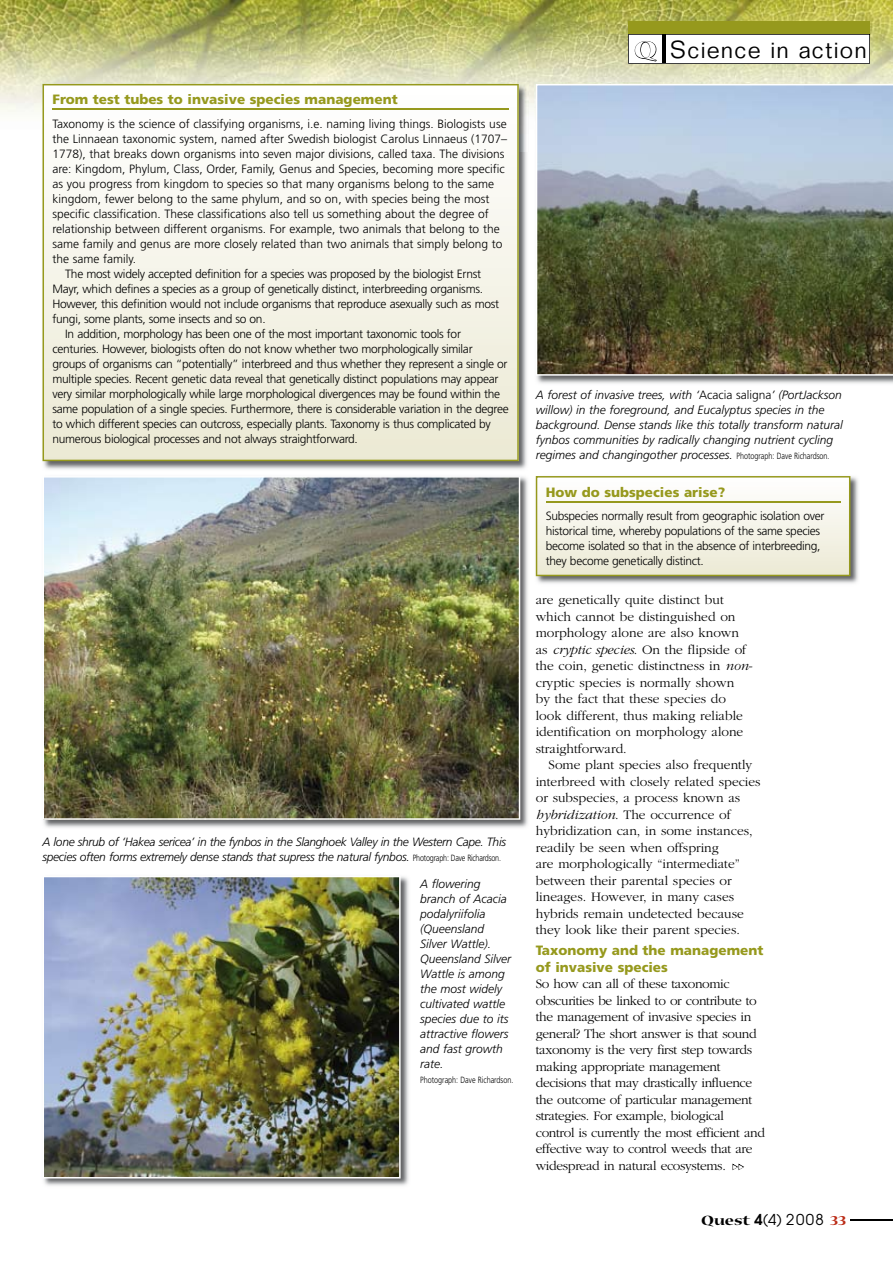
<style>
.page{position:relative;width:893px;height:1263px;background:#fff}
.page>*{position:absolute;margin:0;border:0;box-sizing:border-box;transform-origin:0 0}
.t1{font:300 24px "Folio";letter-spacing:.05em;color:#000}
.t2{font:15px "Avant Garde";color:#000}
.t3{font:300 13.5px/16.5px "Garamond";color:#000}
.t4{font:300 13.5px/16.5px "Garamond";letter-spacing:-.025em;color:#000}
.t5{font:900 13.5px/16.5px "Frutiger";color:#96991d}
.t6{font:300 12px/15px "Frutiger";letter-spacing:-.025em;color:#000}
.t7{font:300 12px "Frutiger";color:#000}
.t8{font:italic 300 12px/15px "Frutiger";color:#000}
.t9{font:italic 300 12px/15px "Frutiger";letter-spacing:-.025em;color:#000}
.t10{font:300 9px "Frutiger";color:#000;scale:.8 1}
.s1{font-style:normal;font-size:9px}
.s2{font-family:"Nueva MM";font-weight:400;font-size:27px;color:#fff}
.s3{font-style:normal}
.s4{font-style:italic}
.s5{font-family:"Nueva MM"}
.s6{font-weight:600}
.s7{font-family:"Nueva MM";color:#bb2b16}
</style>
<div class="page">
<hr style="left:850px;top:1219px;width:43px;height:2px;background:#000">
<img style="left:0;top:0;width:893px;height:116px">
<div style="left:628px;top:21px;width:242px;height:14px;background:#96991d"></div>
<svg style="left:628px;top:34px;width:242px;height:30px"></svg>
<img style="left:41px;top:82px;width:487px;height:388px">
<svg style="left:43px;top:84px;width:476px;height:377px"></svg>
<img style="left:43px;top:476px;width:485px;height:352px">
<img style="left:43px;top:476px;width:477px;height:344px">
<img style="left:43px;top:876px;width:366px;height:310px">
<img style="left:43px;top:876px;width:358px;height:302px">
<img style="left:535px;top:476px;width:323px;height:108px">
<svg style="left:536px;top:476px;width:314px;height:100px"></svg>
<img style="left:534px;top:82px;width:359px;height:302px">
<svg style="left:536px;top:84px;width:357px;height:292px;background:#7a8378"></svg>
<svg style="left:732px;top:1163px;width:12px;height:8px"></svg>
<p class="t5" style="left:53px;top:91px;width:347px">From test tubes to invasive species management</p>
<p class="t7" style="left:53px;top:117px;width:456px">Taxonomy is the science of classifying organisms, i.e. naming living things. Biologists use</p>
<p class="t7" style="left:53px;top:132px;width:456px">the Linnaean taxonomic system, named after Swedish biologist Carolus Linnaeus (1707–</p>
<p class="t7" style="left:53px;top:147px;width:453px">1778), that breaks down organisms into seven major divisions, called taxa. The divisions</p>
<p class="t7" style="left:53px;top:162px;width:454px">are: Kingdom, Phylum, Class, Order, Family, Genus and Species, becoming more specific</p>
<p class="t7" style="left:53px;top:177px;width:443px">as you progress from kingdom to species so that many organisms belong to the same</p>
<p class="t7" style="left:53px;top:192px;width:438px">kingdom, fewer belong to the same phylum, and so on, with species being the most</p>
<p class="t7" style="left:53px;top:207px;width:438px">specific classification. These classifications also tell us something about the degree of</p>
<p class="t7" style="left:53px;top:222px;width:449px">relationship between different organisms. For example, two animals that belong to the</p>
<p class="t7" style="left:53px;top:237px;width:452px">same family and genus are more closely related than two animals that simply belong to</p>
<p class="t7" style="left:53px;top:252px;width:85px">the same family.</p>
<p class="t6" style="left:65px;top:266px;width:417px">The most widely accepted definition for a species was proposed by the biologist Ernst</p>
<p class="t6" style="left:53px;top:281px;width:432px">Mayr, which defines a species as a group of genetically distinct, interbreeding organisms.</p>
<p class="t6" style="left:53px;top:296px;width:448px">However, this definition would not include organisms that reproduce asexually such as most</p>
<p class="t6" style="left:53px;top:311px;width:215px">fungi, some plants, some insects and so on.</p>
<p class="t6" style="left:65px;top:326px;width:397px">In addition, morphology has been one of the most important taxonomic tools for</p>
<p class="t6" style="left:53px;top:341px;width:422px">centuries. However, biologists often do not know whether two morphologically similar</p>
<p class="t6" style="left:53px;top:356px;width:456px">groups of organisms can “potentially” interbreed and thus whether they represent a single or</p>
<p class="t6" style="left:53px;top:371px;width:447px">multiple species. Recent genetic data reveal that genetically distinct populations may appear</p>
<p class="t6" style="left:53px;top:386px;width:449px">very similar morphologically while large morphological divergences may be found within the</p>
<p class="t6" style="left:53px;top:401px;width:458px">same population of a single species. Furthermore, there is considerable variation in the degree</p>
<p class="t6" style="left:53px;top:416px;width:440px">to which different species can outcross, especially plants. Taxonomy is thus complicated by</p>
<p class="t6" style="left:53px;top:431px;width:307px">numerous biological processes and not always straightforward.</p>
<p class="t9" style="left:43px;top:834px;width:465px">A lone shrub of ‘Hakea sericea’ in the fynbos in the Slanghoek Valley in the Western Cape. This species often forms extremely dense stands that supress the natural fynbos. <span class="s1">Photograph: Dave Richardson.</span></p>
<p class="t8" style="left:420px;top:877px;width:93px">A flowering branch of Acacia podalyriifolia (Queensland<br>Silver Wattle).<br>Queensland Silver<br>Wattle is among the most widely cultivated wattle species due to its attractive flowers and fast growth rate.</p>
<p class="t10" style="left:420px;top:1075px;width:118px">Photograph: Dave Richardson.</p>
<h1 class="t1" style="left:634px;top:35px;width:234px"><span class="s2">Q</span> Science in action</h1>
<p class="t8" style="left:536px;top:388px;width:309px">A forest of invasive trees, with ‘<span class="s3">Acacia saligna</span>’ (PortJackson willow) in the foreground, and Eucalyptus species in the background. Dense stands like this totally transform natural fynbos communities by radically changing nutrient cycling regimes and changingother processes. <span class="s1">Photograph: Dave Richardson.</span></p>
<p class="t5" style="left:546px;top:483px;width:181px">How do subspecies arise?</p>
<p class="t6" style="left:546px;top:508px;width:280px">Subspecies normally result from geographic isolation over historical time, whereby populations of the same species become isolated so that in the absence of interbreeding, they become genetically distinct.</p>
<p class="t3" style="left:536px;top:592px;width:218px">are genetically quite distinct but which cannot be distinguished on morphology alone are also known as <span class="s4">cryptic species</span>. On the flipside of the coin, genetic distinctness in <span class="s4">non&shy;</span>cryptic species is normally shown<br>by the fact that these species do look different, thus making reliable identification on morphology alone straightforward.</p>
<p class="t3" style="left:536px;top:757px;width:226px;text-indent:13px">Some plant species also frequently interbreed with closely related species or subspecies, a process known as <span class="s4">hybridization</span>. The occurrence of hybridization can, in some instances, readily be seen when offspring<br>are morphologically “intermediate” between their parental species or lineages. However, in many cases hybrids remain undetected because they look like their parent species.</p>
<p class="t5" style="left:536px;top:942px;width:229px">Taxonomy and the management of invasive species</p>
<p class="t4" style="left:536px;top:975px;width:231px">So how can all of these taxonomic obscurities be linked to or contribute to the management of invasive species in general? The short answer is that sound taxonomy is the very first step towards making appropriate management decisions that may drastically influence the outcome of particular management strategies. For example, biological control is currently the most efficient and effective way to control weeds that are widespread in natural ecosystems.</p>
<p class="t2" style="left:701px;top:1210px;width:147px"><span class="s5">Quest</span> <span class="s6">4</span>(4) 2008 <span class="s7">33</span></p>
</div>
